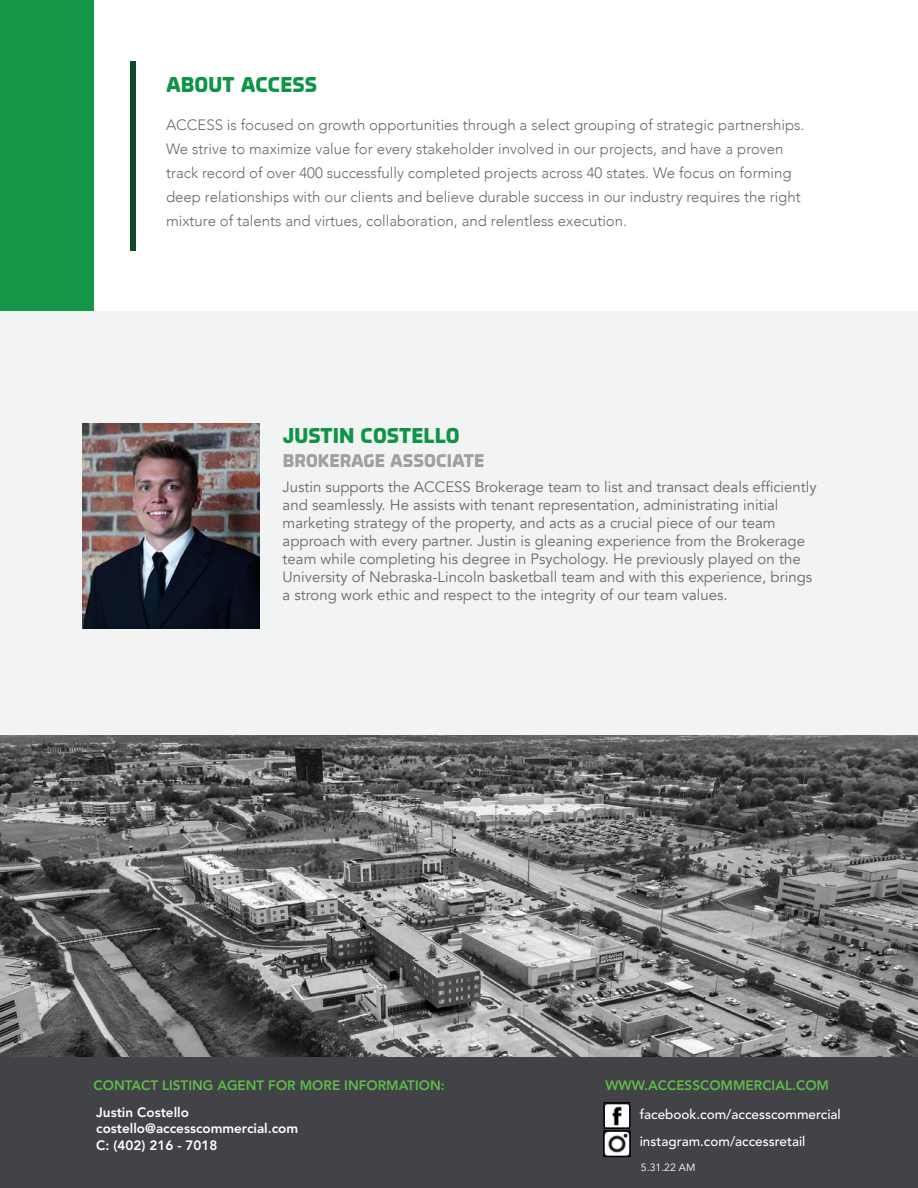
<style>
.page{position:relative;width:918px;height:1188px;background:#fff}
.page>*{position:absolute;margin:0;border:0;box-sizing:border-box;transform-origin:0 0}
.t1{font:700 21px "Systopie";color:#0f9447}
.t2{font:700 18px "Systopie";color:#6b6b6e}
.t3{font:15px/18px "Avenir";color:#69696c}
.t4{font:300 15px/24px "Avenir";color:#69696c}
.t5{font:800 13.5px "Avenir LT Std";color:#60bb49}
.t6{font:800 13.5px/16.2px "Avenir LT Std";color:#fff}
.t7{font:500 13.5px/26.7px "Avenir LT Std";color:#fff}
.t8{font:10.5px "Avenir";color:#fff}
</style>
<div class="page">
<div style="left:1px;top:1057px;width:917px;height:131px;background:#424346"></div>
<div style="left:0;top:0;width:94px;height:450px;background:#159547"></div>
<div style="left:130px;top:61px;width:6px;height:190px;background:#0d4a26"></div>
<img style="left:0;top:735px;width:917px;height:322px">
<img style="left:606px;top:1105px;width:22px;height:21px">
<div style="left:603px;top:1102px;width:28px;height:27px;border:2px solid #000"></div>
<img style="left:606px;top:1133px;width:22px;height:21px">
<div style="left:603px;top:1130px;width:28px;height:27px;border:2px solid #000"></div>
<div style="left:0;top:311px;width:918px;height:424px;background:#f2f3f3"></div>
<img style="left:83px;top:424px;width:176px;height:204px">
<h1 class="t1" style="left:166px;top:70px;width:153px">ABOUT ACCESS</h1>
<p class="t4" style="left:166px;top:113px;width:640px">ACCESS is focused on growth opportunities through a select grouping of strategic partnerships.<br>We strive to maximize value for every stakeholder involved in our projects, and have a proven track record of over 400 successfully completed projects across 40 states. We focus on forming deep relationships with our clients and believe durable success in our industry requires the right mixture of talents and virtues, collaboration, and relentless execution.</p>
<p class="t1" style="left:283px;top:420px;width:179px">JUSTIN COSTELLO</p>
<p class="t2" style="left:283px;top:448px;width:203px">BROKERAGE ASSOCIATE</p>
<p class="t3" style="left:283px;top:478px;width:536px">Justin supports the ACCESS Brokerage team to list and transact deals efficiently and seamlessly. He assists with tenant representation, administrating initial marketing strategy of the property, and acts as a crucial piece of our team approach with every partner. Justin is gleaning experience from the Brokerage team while completing his degree in Psychology. He previously played on the University of Nebraska-Lincoln basketball team and with this experience, brings a strong work ethic and respect to the integrity of our team values.</p>
<p class="t5" style="left:94px;top:1078px;width:353px">CONTACT LISTING AGENT FOR MORE INFORMATION:</p>
<p class="t5" style="left:605px;top:1078px;width:225px">WWW.ACCESSCOMMERCIAL.COM</p>
<p class="t7" style="left:640px;top:1102px;width:203px">facebook.com/accesscommercial instagram.com/accessretail</p>
<p class="t6" style="left:96px;top:1104px;width:204px">Justin Costello costello@accesscommercial.com<br>C: (402) 216 - 7018</p>
<p class="t8" style="left:641px;top:1161px;width:56px">5.31.22 AM</p>
</div>
